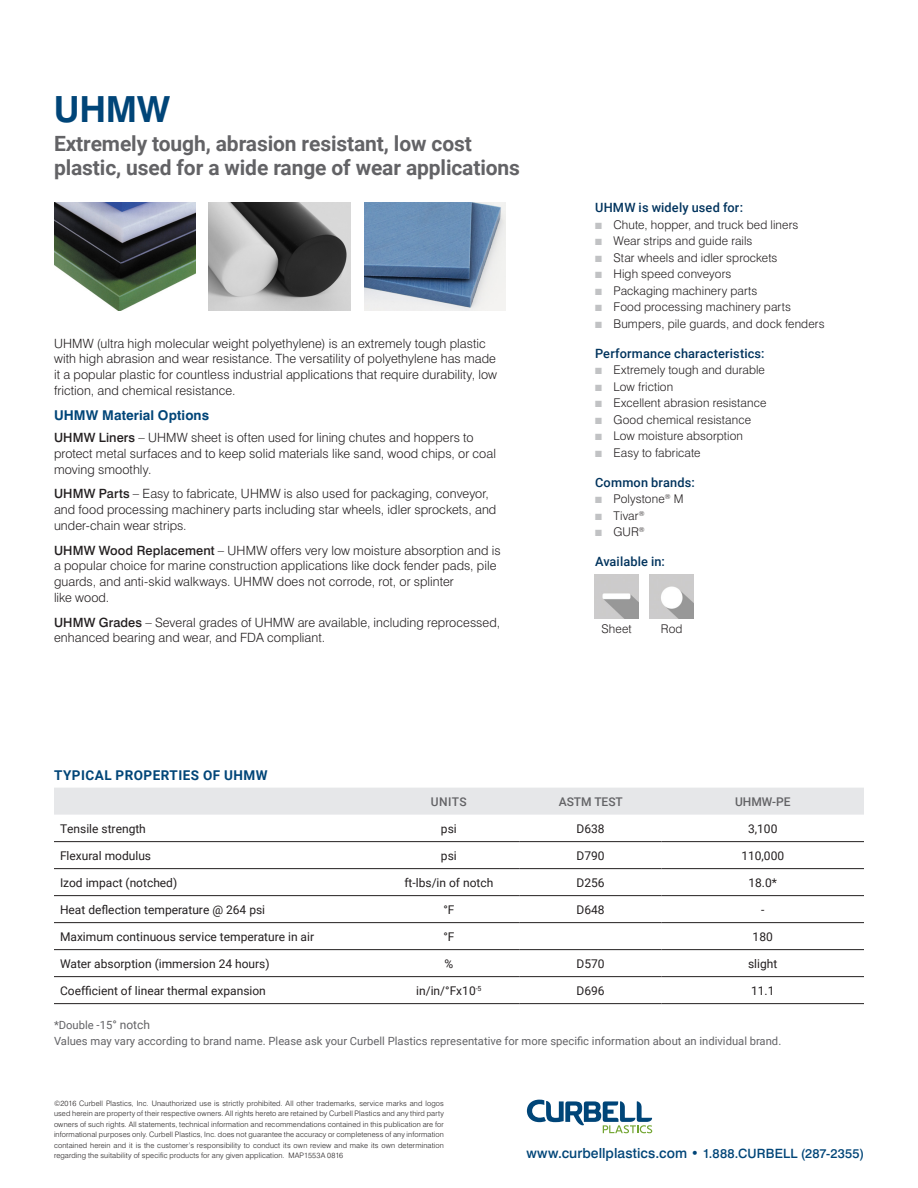
<style>
.page{position:relative;width:918px;height:1188px;background:#fff}
.page>*{position:absolute;margin:0;border:0;box-sizing:border-box;transform-origin:0 0}
.t1{font:700 36px "Swiss 721 BT";color:#004578}
.t2{font:700 21px/24px "Roboto";letter-spacing:-.005em;color:#636366}
.t3{font:500 13.95px "Swiss 721 BT";letter-spacing:.005em;color:#004578}
.Paragraph_Style_1{font:700 13.5px "Roboto";letter-spacing:.035em;color:#004578}
.Paragraph_Style_2{font:700 13.5px "Swiss 721 BT";letter-spacing:.01em;color:#004578}
.Paragraph_Style_2-2{font:300 12.75px/15.8px "Swiss 721 BT";letter-spacing:.005em;color:#231f20}
.t4{font:500 12.75px "Roboto";letter-spacing:.01em;color:#00335d}
.t5{font:300 12px "Swiss 721 BT";letter-spacing:.01em;color:#231f20}
.Paragraph_Style_1-2{font:12px "Roboto";color:#231f20}
.Paragraph_Style_1-3{font:500 12px "Roboto";color:#636366}
.t6{font:11.25px "Roboto";color:#636366}
.t7{font:300 7.5px/10.5px "Swiss 721 BT";letter-spacing:.02em;color:#231f20;text-align:justify}
.s1{font-weight:500}
.s2{color:#c1c2c4}
.s3{font-size:12px}
.s4{font-size:12.9px}
</style>
<div class="page">
<svg style="left:527px;top:1100px;width:125px;height:33px"></svg>
<div style="left:54px;top:788px;width:810px;height:27px;background:#e6e7e9"></div>
<hr style="left:54px;top:841px;width:324px;height:1px;background:#231f20">
<hr style="left:378px;top:841px;width:142px;height:1px;background:#231f20">
<hr style="left:520px;top:841px;width:142px;height:1px;background:#231f20">
<hr style="left:662px;top:841px;width:202px;height:1px;background:#231f20">
<hr style="left:54px;top:868px;width:324px;height:1px;background:#231f20">
<hr style="left:378px;top:868px;width:142px;height:1px;background:#231f20">
<hr style="left:520px;top:868px;width:142px;height:1px;background:#231f20">
<hr style="left:662px;top:868px;width:202px;height:1px;background:#231f20">
<hr style="left:54px;top:895px;width:324px;height:1px;background:#231f20">
<hr style="left:378px;top:895px;width:142px;height:1px;background:#231f20">
<hr style="left:520px;top:895px;width:142px;height:1px;background:#231f20">
<hr style="left:662px;top:895px;width:202px;height:1px;background:#231f20">
<hr style="left:54px;top:922px;width:324px;height:1px;background:#231f20">
<hr style="left:378px;top:922px;width:142px;height:1px;background:#231f20">
<hr style="left:520px;top:922px;width:142px;height:1px;background:#231f20">
<hr style="left:662px;top:922px;width:202px;height:1px;background:#231f20">
<hr style="left:54px;top:949px;width:324px;height:1px;background:#231f20">
<hr style="left:378px;top:949px;width:142px;height:1px;background:#231f20">
<hr style="left:520px;top:949px;width:142px;height:1px;background:#231f20">
<hr style="left:662px;top:949px;width:202px;height:1px;background:#231f20">
<hr style="left:54px;top:976px;width:324px;height:1px;background:#231f20">
<hr style="left:378px;top:976px;width:142px;height:1px;background:#231f20">
<hr style="left:520px;top:976px;width:142px;height:1px;background:#231f20">
<hr style="left:662px;top:976px;width:202px;height:1px;background:#231f20">
<hr style="left:54px;top:1003px;width:324px;height:1px;background:#231f20">
<hr style="left:378px;top:1003px;width:142px;height:1px;background:#231f20">
<hr style="left:520px;top:1003px;width:142px;height:1px;background:#231f20">
<hr style="left:662px;top:1003px;width:202px;height:1px;background:#231f20">
<img style="left:54px;top:202px;width:142px;height:108px">
<img style="left:209px;top:202px;width:142px;height:108px">
<img style="left:364px;top:202px;width:142px;height:108px">
<img style="left:594px;top:574px;width:44px;height:45px">
<img style="left:649px;top:574px;width:44px;height:45px">
<p class="t1" style="left:54px;top:87px;width:118px">UHMW</p>
<p class="t2" style="left:54px;top:131px;width:468px">Extremely tough, abrasion resistant, low cost plastic, used for a wide range of wear applications</p>
<p class="Paragraph_Style_2-2" style="left:54px;top:335px;width:445px">UHMW (ultra high molecular weight polyethylene) is an extremely tough plastic with high abrasion and wear resistance. The versatility of polyethylene has made it a popular plastic for countless industrial applications that require durability, low friction, and chemical resistance.</p>
<p class="Paragraph_Style_2" style="left:54px;top:407px;width:157px">UHMW Material Options</p>
<p class="Paragraph_Style_2-2" style="left:54px;top:430px;width:444px"><span class="s1">UHMW Liners</span> – UHMW sheet is often used for lining chutes and hoppers to protect metal surfaces and to keep solid materials like sand, wood chips, or coal moving smoothly.</p>
<p class="Paragraph_Style_2-2" style="left:54px;top:486px;width:444px"><span class="s1">UHMW Parts</span> – Easy to fabricate, UHMW is also used for packaging, conveyor, and food processing machinery parts including star wheels, idler sprockets, and under-chain wear strips.</p>
<p class="Paragraph_Style_2-2" style="left:54px;top:542px;width:448px"><span class="s1">UHMW Wood Replacement</span> – UHMW offers very low moisture absorption and is a popular choice for marine construction applications like dock fender pads, pile guards, and anti-skid walkways. UHMW does not corrode, rot, or splinter<br>like wood.</p>
<p class="Paragraph_Style_2-2" style="left:54px;top:614px;width:448px"><span class="s1">UHMW Grades</span> – Several grades of UHMW are available, including reprocessed, enhanced bearing and wear, and FDA compliant.</p>
<p class="Paragraph_Style_1" style="left:54px;top:765px;width:215px">TYPICAL PROPERTIES OF UHMW</p>
<p class="t4" style="left:595px;top:199px;width:149px">UHMW is widely used for:</p>
<p class="t5" style="left:595px;top:217px;width:205px"><span class="s2">■</span> Chute, hopper, and truck bed liners</p>
<p class="t5" style="left:595px;top:233px;width:159px"><span class="s2">■</span> Wear strips and guide rails</p>
<p class="t5" style="left:595px;top:250px;width:184px"><span class="s2">■</span> Star wheels and idler sprockets</p>
<p class="t5" style="left:595px;top:266px;width:138px"><span class="s2">■</span> High speed conveyors</p>
<p class="t5" style="left:595px;top:283px;width:164px"><span class="s2">■</span> Packaging machinery parts</p>
<p class="t5" style="left:595px;top:299px;width:197px"><span class="s2">■</span> Food processing machinery parts</p>
<p class="t5" style="left:595px;top:316px;width:231px"><span class="s2">■</span> Bumpers, pile guards, and dock fenders</p>
<p class="t4" style="left:595px;top:344px;width:171px">Performance characteristics:</p>
<p class="t5" style="left:595px;top:362px;width:171px"><span class="s2">■</span> Extremely tough and durable</p>
<p class="t5" style="left:595px;top:379px;width:80px"><span class="s2">■</span> Low friction</p>
<p class="t5" style="left:595px;top:395px;width:173px"><span class="s2">■</span> Excellent abrasion resistance</p>
<p class="t5" style="left:595px;top:412px;width:158px"><span class="s2">■</span> Good chemical resistance</p>
<p class="t5" style="left:595px;top:428px;width:150px"><span class="s2">■</span> Low moisture absorption</p>
<p class="t5" style="left:595px;top:445px;width:107px"><span class="s2">■</span> Easy to fabricate</p>
<p class="t4" style="left:595px;top:473px;width:101px">Common brands:</p>
<p class="t5" style="left:595px;top:491px;width:90px"><span class="s2">■</span> Polystone<sup>®</sup> M</p>
<p class="t5" style="left:595px;top:508px;width:51px"><span class="s2">■</span> Tivar<sup>®</sup></p>
<p class="t5" style="left:595px;top:524px;width:51px"><span class="s2">■</span> GUR<sup>®</sup></p>
<p class="t4" style="left:595px;top:553px;width:71px">Available in:</p>
<p class="t5" style="left:602px;top:622px;width:32px">Sheet</p>
<p class="t5" style="left:661px;top:622px;width:23px">Rod</p>
<p class="Paragraph_Style_1-3" style="left:431px;top:793px;width:37px">UNITS</p>
<p class="Paragraph_Style_1-3" style="left:559px;top:793px;width:66px">ASTM TEST</p>
<p class="Paragraph_Style_1-3" style="left:735px;top:793px;width:57px">UHMW-PE</p>
<p class="Paragraph_Style_1-2" style="left:60px;top:820px;width:87px">Tensile strength</p>
<p class="Paragraph_Style_1-2" style="left:441px;top:820px;width:17px">psi</p>
<p class="Paragraph_Style_1-2" style="left:577px;top:820px;width:30px">D638</p>
<p class="Paragraph_Style_1-2" style="left:748px;top:820px;width:31px">3,100</p>
<p class="Paragraph_Style_1-2" style="left:60px;top:847px;width:93px">Flexural modulus</p>
<p class="Paragraph_Style_1-2" style="left:441px;top:847px;width:17px">psi</p>
<p class="Paragraph_Style_1-2" style="left:577px;top:847px;width:30px">D790</p>
<p class="Paragraph_Style_1-2" style="left:741px;top:847px;width:44px">110,000</p>
<p class="Paragraph_Style_1-2" style="left:60px;top:874px;width:119px">Izod impact (notched)</p>
<p class="Paragraph_Style_1-2" style="left:404px;top:874px;width:90px">ft-lbs/in of notch</p>
<p class="Paragraph_Style_1-2" style="left:577px;top:874px;width:30px">D256</p>
<p class="Paragraph_Style_1-2" style="left:749px;top:874px;width:30px">18.0*</p>
<p class="Paragraph_Style_1-2" style="left:60px;top:901px;width:207px">Heat deflection temperature @ 264 psi</p>
<p class="Paragraph_Style_1-2" style="left:443px;top:901px;width:13px">°F</p>
<p class="Paragraph_Style_1-2" style="left:577px;top:901px;width:30px">D648</p>
<p class="Paragraph_Style_1-2" style="left:761px;top:901px;width:5px">-</p>
<p class="Paragraph_Style_1-2" style="left:60px;top:928px;width:256px">Maximum continuous service temperature in air</p>
<p class="Paragraph_Style_1-2" style="left:443px;top:928px;width:13px">°F</p>
<p class="Paragraph_Style_1-2" style="left:753px;top:928px;width:22px">180</p>
<p class="Paragraph_Style_1-2" style="left:60px;top:955px;width:211px">Water absorption (immersion 24 hours)</p>
<p class="Paragraph_Style_1-2" style="left:444px;top:955px;width:10px">%</p>
<p class="Paragraph_Style_1-2" style="left:577px;top:955px;width:30px">D570</p>
<p class="Paragraph_Style_1-2" style="left:748px;top:955px;width:31px">slight</p>
<p class="Paragraph_Style_1-2" style="left:60px;top:982px;width:207px">Coefficient of linear thermal expansion</p>
<p class="Paragraph_Style_1-2" style="left:416px;top:982px;width:67px">in/in/°Fx10<sup>-5</sup></p>
<p class="Paragraph_Style_1-2" style="left:577px;top:982px;width:30px">D696</p>
<p class="Paragraph_Style_1-2" style="left:751px;top:982px;width:25px">11.1</p>
<p class="t6" style="left:54px;top:1017px;width:98px">*Double -15<span class="s3">° notch</span></p>
<p class="t6" style="left:54px;top:1033px;width:729px">Values may vary according to brand name. Please ask your Curbell Plastics representative for more specific information about an individual brand.</p>
<p class="t7" style="left:54px;top:1098px;width:391px">©2016 Curbell Plastics, Inc. Unauthorized use is strictly prohibited. All other trademarks, service marks and logos used herein are property of their respective owners. All rights hereto are retained by Curbell Plastics and any third party owners of such rights. All statements, technical information and recommendations contained in this publication are for informational purposes only. Curbell Plastics, Inc. does not guarantee the accuracy or completeness of any information contained herein and it is the customer’s responsibility to conduct its own review and make its own determination regarding the suitability of specific products for any given application. MAP1553A 0816</p>
<p class="t3" style="left:526px;top:1145px;width:339px">www.curbellplastics.com • <span class="s4">1.888.CURBELL (287-2355)</span></p>
</div>
